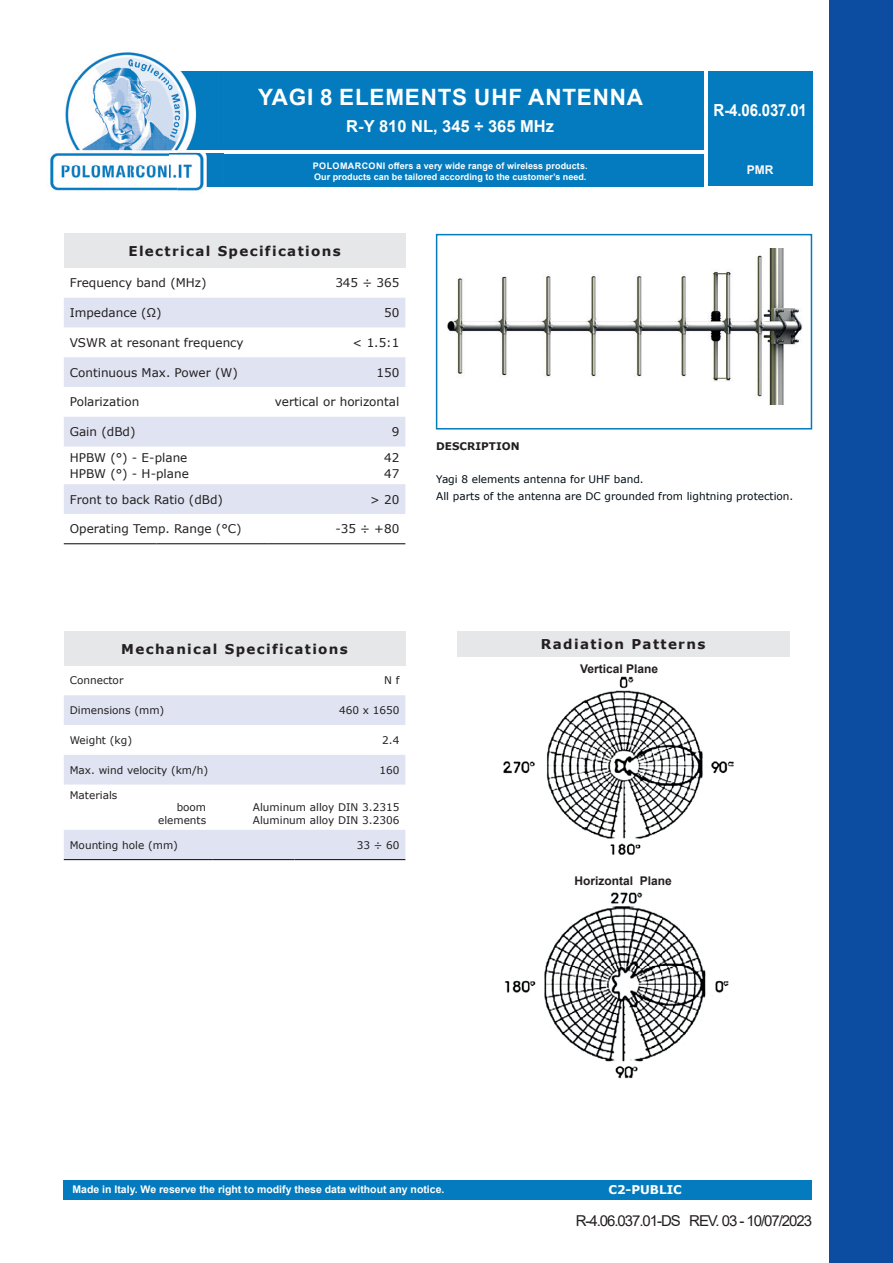
<style>
.page{position:relative;width:893px;height:1263px;background:#fff}
.page>*{position:absolute;margin:0;border:0;box-sizing:border-box;transform-origin:0 0}
.t1{font:700 22.5px "Arial";letter-spacing:.035em;color:#fff}
.t2{font:700 16.65px "Arial";letter-spacing:-.01em;color:#fff;scale:.9 1}
.t3{font:700 16.5px "Arial";color:#fff}
.t4{font:15px "Arial";letter-spacing:-.07em;color:#231f20}
.t5{font:700 13.5px "Verdana";letter-spacing:.1em;color:#231f20}
.t6{font:12px/16.5px "Verdana";color:#231f20}
.t7{font:700 12px "Arial";color:#231f20}
.t8{font:700 12px "Verdana";color:#fff}
.t9{font:700 12px "Arial";color:#fef8f8}
.t10{font:10.5px/12.6px "Verdana";color:#231f20;text-align:right}
.t11{font:10.5px/16.5px "Verdana";color:#000d13}
.t12{font:700 10.5px "Arial";color:#fff}
.t13{font:700 10.5px "Verdana";color:#231f20}
.t14{font:700 9px/10.8px "Arial";letter-spacing:.005em;color:#fff}
</style>
<div class="page">
<img style="left:447px;top:248px;width:356px;height:157px">
<div style="left:436px;top:234px;width:376px;height:195px;border:2px solid #037bbe"></div>
<img style="left:503px;top:676px;width:231px;height:179px">
<img style="left:504px;top:892px;width:225px;height:187px">
<div style="left:708px;top:72px;width:104px;height:114px;background:#037bbe"></div>
<div style="left:169px;top:72px;width:534px;height:78px;background:#037bbe"></div>
<div style="left:169px;top:154px;width:534px;height:32px;background:#037bbe"></div>
<div style="left:64px;top:1180px;width:748px;height:19px;background:#037bbe"></div>
<img style="left:75px;top:52px;width:149px;height:29px">
<img style="left:50px;top:81px;width:127px;height:110px">
<img style="left:177px;top:150px;width:47px;height:41px">
<img style="left:169px;top:72px;width:55px;height:78px">
<img style="left:169px;top:154px;width:55px;height:32px">
<div style="left:829px;top:0;width:64px;height:1263px;background:#0d4da1"></div>
<div style="left:64px;top:234px;width:341px;height:34px;background:#e6e7e9"></div>
<svg style="left:64px;top:298px;width:341px;height:216px;fill:#e0e4f2"></svg>
<hr style="left:64px;top:543px;width:93px;height:1px;background:#231f20">
<hr style="left:157px;top:543px;width:111px;height:1px;background:#231f20">
<hr style="left:268px;top:543px;width:137px;height:1px;background:#231f20">
<div style="left:64px;top:631px;width:341px;height:34px;background:#e6e7e9"></div>
<svg style="left:64px;top:695px;width:341px;height:164px;fill:#e0e4f2"></svg>
<hr style="left:64px;top:859px;width:148px;height:1px;background:#231f20">
<hr style="left:212px;top:859px;width:83px;height:1px;background:#231f20">
<hr style="left:295px;top:859px;width:110px;height:1px;background:#231f20">
<div style="left:457px;top:631px;width:332px;height:26px;background:#e6e7e9"></div>
<h1 class="t1" style="left:258px;top:82px;width:386px">YAGI 8 ELEMENTS UHF ANTENNA</h1>
<h3 class="t3" style="left:346px;top:115px;width:209px">R-Y 810 NL, 345 ÷ 365 MHz</h3>
<p class="t14" style="left:313px;top:161px;width:276px">POLOMARCONI offers a very wide range of wireless products.<br>Our products can be tailored according to the customer’s need.</p>
<h2 class="t2" style="left:713px;top:99px;width:105px">R-4.06.037.01</h2>
<p class="t9" style="left:747px;top:162px;width:28px">PMR</p>
<p class="t5" style="left:128px;top:242px;width:214px">Electrical Specifications</p>
<p class="t6" style="left:70px;top:275px;width:138px">Frequency band (MHz)</p>
<p class="t6" style="left:335px;top:275px;width:66px">345 ÷ 365</p>
<p class="t6" style="left:70px;top:304px;width:93px">Impedance (Ω)</p>
<p class="t6" style="left:384px;top:304px;width:17px">50</p>
<p class="t6" style="left:70px;top:334px;width:175px">VSWR at resonant frequency</p>
<p class="t6" style="left:353px;top:334px;width:48px">&lt; 1.5:1</p>
<p class="t6" style="left:70px;top:364px;width:170px">Continuous Max. Power (W)</p>
<p class="t6" style="left:376px;top:364px;width:24px">150</p>
<p class="t6" style="left:70px;top:394px;width:71px">Polarization</p>
<p class="t6" style="left:275px;top:394px;width:126px">vertical or horizontal</p>
<p class="t6" style="left:70px;top:423px;width:67px">Gain (dBd)</p>
<p class="t6" style="left:392px;top:423px;width:9px">9</p>
<p class="t6" style="left:70px;top:449px;width:121px">HPBW (°) - E-plane<br>HPBW (°) - H-plane</p>
<p class="t6" style="left:384px;top:449px;width:17px">42<br>47</p>
<p class="t6" style="left:70px;top:491px;width:155px">Front to back Ratio (dBd)</p>
<p class="t6" style="left:370px;top:491px;width:31px">&gt; 20</p>
<p class="t6" style="left:70px;top:521px;width:173px">Operating Temp. Range (°C)</p>
<p class="t6" style="left:335px;top:521px;width:66px">-35 ÷ +80</p>
<p class="t13" style="left:436px;top:439px;width:85px">DESCRIPTION</p>
<p class="t11" style="left:436px;top:471px;width:359px">Yagi 8 elements antenna for UHF band.<br>All parts of the antenna are DC grounded from lightning protection.</p>
<p class="t5" style="left:121px;top:639px;width:228px">Mechanical Specifications</p>
<p class="t10" style="left:70px;top:674px;width:55px">Connector</p>
<p class="t10" style="left:384px;top:674px;width:17px">N f</p>
<p class="t10" style="left:70px;top:704px;width:96px">Dimensions (mm)</p>
<p class="t10" style="left:339px;top:704px;width:62px">460 x 1650</p>
<p class="t10" style="left:70px;top:734px;width:64px">Weight (kg)</p>
<p class="t10" style="left:382px;top:734px;width:19px">2.4</p>
<p class="t10" style="left:70px;top:763px;width:140px">Max. wind velocity (km/h)</p>
<p class="t10" style="left:379px;top:763px;width:22px">160</p>
<p class="t10" style="left:70px;top:788px;width:49px">Materials</p>
<p class="t10" style="left:158px;top:801px;width:50px">boom elements</p>
<p class="t10" style="left:253px;top:801px;width:148px;text-align:left">Aluminum alloy DIN 3.2315<br>Aluminum alloy DIN 3.2306</p>
<p class="t10" style="left:70px;top:838px;width:110px">Mounting hole (mm)</p>
<p class="t10" style="left:357px;top:838px;width:44px">33 ÷ 60</p>
<p class="t5" style="left:541px;top:635px;width:166px">Radiation Patterns</p>
<p class="t7" style="left:580px;top:660px;width:80px">Vertical Plane</p>
<p class="t7" style="left:574px;top:873px;width:99px">Horizontal Plane</p>
<p class="t12" style="left:73px;top:1182px;width:373px">Made in Italy. We reserve the right to modify these data without any notice.</p>
<p class="t8" style="left:608px;top:1181px;width:75px">C2-PUBLIC</p>
<p class="t4" style="left:576px;top:1210px;width:238px">R-4.06.037.01-DS REV. 03 - 10/07/2023</p>
</div>
